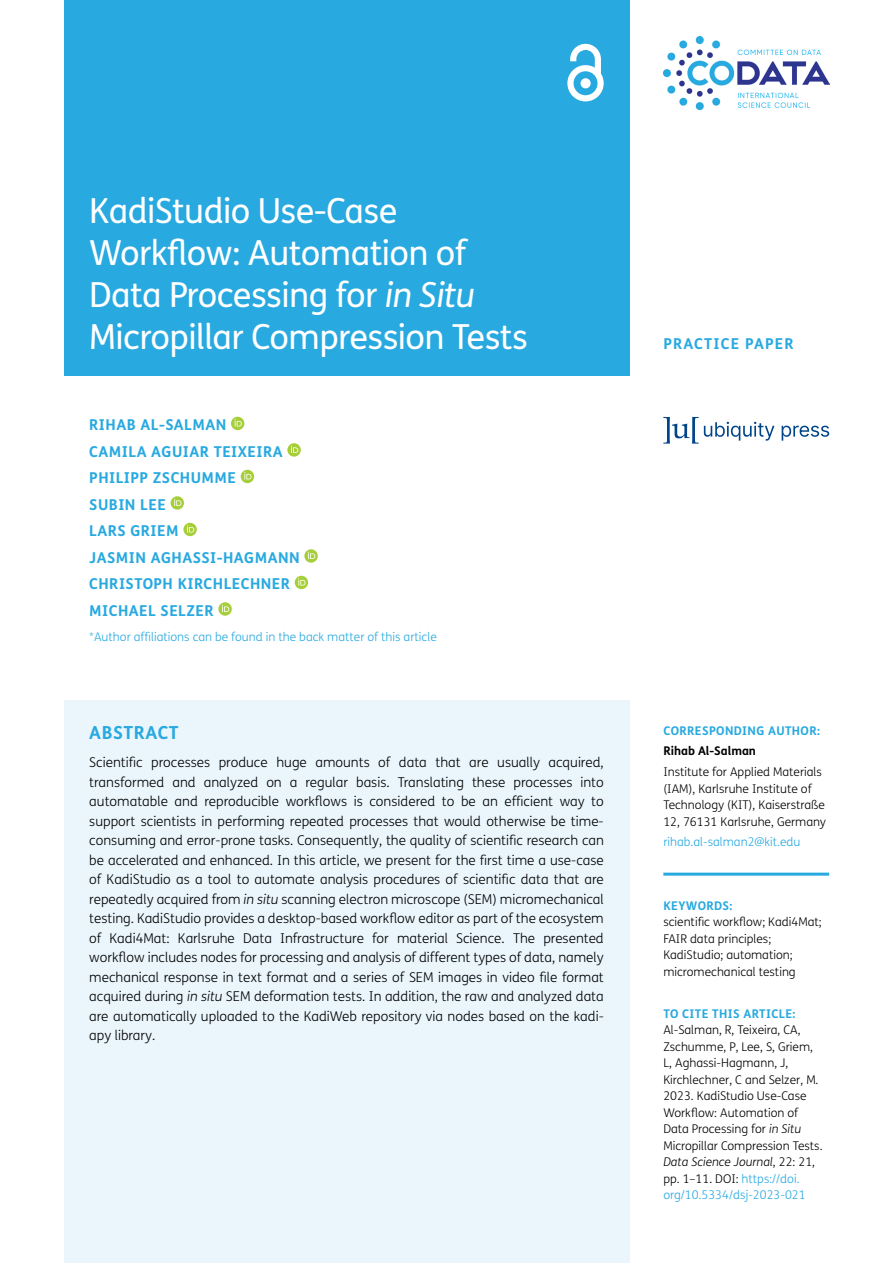
<style>
.page{position:relative;width:893px;height:1263px;background:#fff}
.page>*{position:absolute;margin:0;border:0;box-sizing:border-box;transform-origin:0 0}
.Article_Title{font:34.5px/42px "FS Me";letter-spacing:-.02em;color:#fff}
.t1{font:700 18px "FS Me";letter-spacing:.03em;color:#28a9e0}
.Cover_Authors{font:700 15px "FS Me";letter-spacing:.03em;color:#28a9e0}
.Cover_Authors-2{font:700 15px "FS Me";letter-spacing:.075em;color:#28a9e0}
.Abstract_Copy{font:300 13.5px/19.5px "FS Me";color:#000;text-align:justify}
.t2{font:300 12px/16.5px "FS Me";color:#000}
.t3{font:300 12px "FS Me";color:#28a9e0}
.t4{font:700 12px "FS Me";letter-spacing:.03em;color:#28a9e0}
.t5{font:700 12px "FS Me";color:#000}
.s1{font-style:italic}
.s2{color:#28a9e0}
</style>
<div class="page">
<div style="left:64px;top:0;width:565px;height:376px;background:#28a9e0"></div>
<svg style="left:567px;top:44px;width:37px;height:57px"></svg>
<svg style="left:663px;top:417px;width:166px;height:27px"></svg>
<img style="left:663px;top:36px;width:166px;height:73px">
<hr style="left:663px;top:873px;width:166px;height:3px;background:#28a9e0">
<div style="left:64px;top:700px;width:565px;height:563px;background:#eaf6fc"></div>
<svg style="left:231px;top:417px;width:13px;height:13px"></svg>
<svg style="left:235px;top:419px;width:7px;height:7px"></svg>
<svg style="left:287px;top:443px;width:14px;height:14px"></svg>
<svg style="left:291px;top:446px;width:7px;height:7px"></svg>
<svg style="left:241px;top:470px;width:13px;height:13px"></svg>
<svg style="left:244px;top:472px;width:8px;height:7px"></svg>
<svg style="left:171px;top:496px;width:13px;height:14px"></svg>
<svg style="left:174px;top:499px;width:7px;height:7px"></svg>
<svg style="left:183px;top:523px;width:14px;height:13px"></svg>
<svg style="left:187px;top:525px;width:7px;height:7px"></svg>
<svg style="left:304px;top:549px;width:14px;height:14px"></svg>
<svg style="left:308px;top:552px;width:7px;height:7px"></svg>
<svg style="left:295px;top:576px;width:13px;height:13px"></svg>
<svg style="left:298px;top:578px;width:8px;height:7px"></svg>
<svg style="left:218px;top:602px;width:14px;height:14px"></svg>
<svg style="left:222px;top:605px;width:7px;height:7px"></svg>
<h1 class="Article_Title" style="left:89px;top:190px;width:440px">KadiStudio Use-Case<br>Workflow: Automation of<br>Data Processing for <span class="s1">in Situ<br></span>Micropillar Compression Tests</h1>
<p class="Cover_Authors" style="left:89px;top:415px;width:138px">RIHAB AL-SALMAN</p>
<p class="Cover_Authors" style="left:89px;top:442px;width:195px">CAMILA AGUIAR TEIXEIRA</p>
<p class="Cover_Authors" style="left:89px;top:468px;width:148px">PHILIPP ZSCHUMME</p>
<p class="Cover_Authors" style="left:89px;top:495px;width:78px">SUBIN LEE</p>
<p class="Cover_Authors" style="left:89px;top:521px;width:91px">LARS GRIEM</p>
<p class="Cover_Authors" style="left:89px;top:548px;width:212px">JASMIN AGHASSI-HAGMANN</p>
<p class="Cover_Authors" style="left:89px;top:574px;width:202px">CHRISTOPH KIRCHLECHNER</p>
<p class="Cover_Authors" style="left:89px;top:601px;width:126px">MICHAEL SELZER</p>
<p class="t3" style="left:89px;top:630px;width:349px">*Author affiliations can be found in the back matter of this article</p>
<h1 class="t1" style="left:89px;top:721px;width:91px">ABSTRACT</h1>
<p class="Abstract_Copy" style="left:89px;top:753px;width:516px">Scientific processes produce huge amounts of data that are usually acquired, transformed and analyzed on a regular basis. Translating these processes into automatable and reproducible workflows is considered to be an efficient way to support scientists in performing repeated processes that would otherwise be time&shy;consuming and error-prone tasks. Consequently, the quality of scientific research can be accelerated and enhanced. In this article, we present for the first time a use-case of KadiStudio as a tool to automate analysis procedures of scientific data that are repeatedly acquired from <span class="s1">in situ</span> scanning electron microscope (SEM) micromechanical testing. KadiStudio provides a desktop-based workflow editor as part of the ecosystem of Kadi4Mat: Karlsruhe Data Infrastructure for material Science. The presented workflow includes nodes for processing and analysis of different types of data, namely mechanical response in text format and a series of SEM images in video file format acquired during <span class="s1">in situ</span> SEM deformation tests. In addition, the raw and analyzed data are automatically uploaded to the KadiWeb repository via nodes based on the kadi&shy;apy library.</p>
<p class="Cover_Authors-2" style="left:663px;top:334px;width:132px">PRACTICE PAPER</p>
<p class="t4" style="left:663px;top:723px;width:158px">CORRESPONDING AUTHOR:</p>
<p class="t5" style="left:663px;top:744px;width:94px">Rihab Al-Salman</p>
<p class="t2" style="left:663px;top:764px;width:164px">Institute for Applied Materials (IAM), Karlsruhe Institute of<br>Technology (KIT), Kaiserstraße<br>12, 76131 Karlsruhe, Germany</p>
<p class="t3" style="left:663px;top:835px;width:139px">rihab.al-salman2@kit.edu</p>
<p class="t4" style="left:663px;top:898px;width:71px">KEYWORDS:</p>
<p class="t2" style="left:663px;top:914px;width:160px">scientific workflow; Kadi4Mat;<br>FAIR data principles;<br>KadiStudio; automation; micromechanical testing</p>
<p class="t4" style="left:663px;top:1006px;width:133px">TO CITE THIS ARTICLE:</p>
<p class="t2" style="left:663px;top:1022px;width:161px">Al-Salman, R, Teixeira, CA,<br>Zschumme, P, Lee, S, Griem,<br>L, Aghassi-Hagmann, J,<br>Kirchlechner, C and Selzer, M.<br>2023. KadiStudio Use-Case<br>Workflow: Automation of<br>Data Processing for <span class="s1">in Situ<br></span>Micropillar Compression Tests.<br><span class="s1">Data Science Journal</span>, 22: 21, pp. 1–11. DOI: <span class="s2">https://doi. org/10.5334/dsj-2023-021</span></p>
</div>
